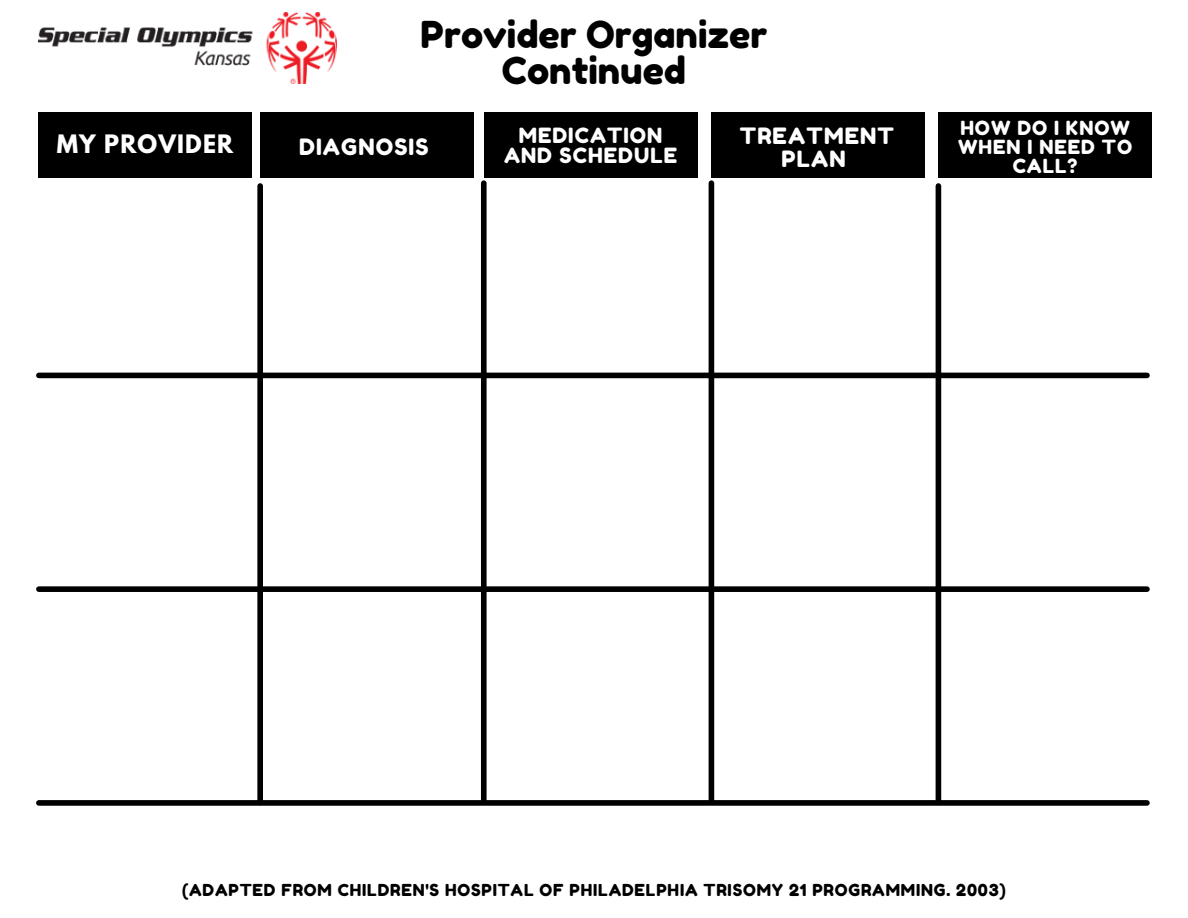
<style>
.page{position:relative;width:1188px;height:918px;background:#fff}
.page>*{position:absolute;margin:0;border:0;box-sizing:border-box;transform-origin:0 0}
.t1{font:37.05px/36px "Fredoka One";color:#000;text-align:center}
.t2{font:22.5px/22.5px "Fredoka One";letter-spacing:.05em;color:#fff;text-align:center}
.t3{font:700 22.5px "League Spartan";letter-spacing:.05em;color:#fff}
.t4{font:21px/20.2px "Fredoka One";letter-spacing:.05em;color:#fff;text-align:center}
.t5{font:19.5px/19.2px "Fredoka One";letter-spacing:.05em;color:#fff;text-align:center}
.t6{font:16.5px "Fredoka One";letter-spacing:.05em;color:#000}
</style>
<div class="page">
<div style="left:38px;top:112px;width:214px;height:66px;background:#000"></div>
<div style="left:260px;top:112px;width:214px;height:66px;background:#000"></div>
<div style="left:484px;top:112px;width:214px;height:66px;background:#000"></div>
<div style="left:938px;top:112px;width:214px;height:66px;background:#000"></div>
<div style="left:711px;top:112px;width:214px;height:66px;background:#000"></div>
<div style="left:39px;top:373px;width:1108px;height:5px;background:#000"></div>
<div style="left:39px;top:586px;width:1108px;height:6px;background:#000"></div>
<div style="left:39px;top:800px;width:1108px;height:6px;background:#000"></div>
<div style="left:257px;top:186px;width:6px;height:617px;background:#000"></div>
<div style="left:481px;top:183px;width:6px;height:617px;background:#000"></div>
<div style="left:709px;top:183px;width:5px;height:617px;background:#000"></div>
<div style="left:936px;top:186px;width:5px;height:617px;background:#000"></div>
<img style="left:38px;top:12px;width:298px;height:71px">
<p class="t1" style="left:421px;top:16px;width:348px">Provider Organizer<br>Continued</p>
<p class="t3" style="left:57px;top:132px;width:178px">MY PROVIDER</p>
<p class="t2" style="left:299px;top:135px;width:131px">DIAGNOSIS</p>
<p class="t4" style="left:504px;top:125px;width:175px">MEDICATION<br>AND SCHEDULE</p>
<p class="t2" style="left:740px;top:125px;width:156px">TREATMENT<br>PLAN</p>
<p class="t5" style="left:958px;top:118px;width:176px">HOW DO I KNOW<br>WHEN I NEED TO<br>CALL?</p>
<p class="t6" style="left:182px;top:880px;width:825px">(ADAPTED FROM CHILDREN'S HOSPITAL OF PHILADELPHIA TRISOMY 21 PROGRAMMING. 2003)</p>
</div>
